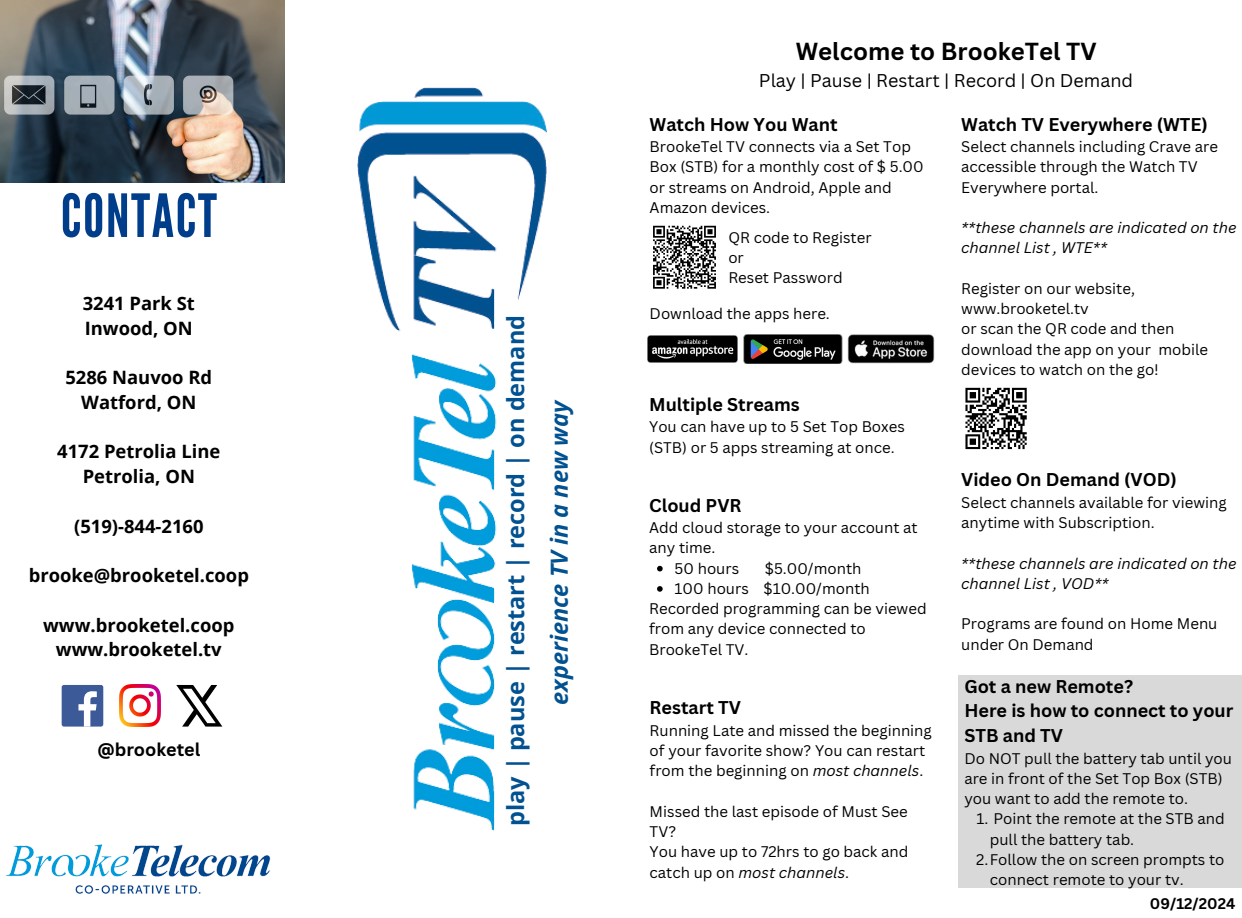
<style>
.page{position:relative;width:1242px;height:918px;background:#fff}
.page>*{position:absolute;margin:0;border:0;box-sizing:border-box;transform-origin:0 0}
.t1{font:59.4px "League Gothic";letter-spacing:.03em;color:#003d8b}
.t2{font:700 24px "Canva Sans";color:#000}
.t3{font:700 23.55px "Open Sans";color:#025190}
.t4{font:italic 700 23.55px "Open Sans";color:#025190}
.t5{font:700 18.45px/24.8px "Open Sans";color:#000;text-align:center}
.t6{font:700 18px/24.8px "Canva Sans";color:#000}
.t7{font:18px "Canva Sans";color:#000}
.t8{font:15px/20.2px "Canva Sans";color:#000}
.t9{font:italic 15px/20.2px "Canva Sans";color:#000}
.t10{font:700 15px "Canva Sans";color:#000}
.s1{font-style:italic}
</style>
<div class="page">
<img style="left:0;top:0;width:284px;height:182px">
<div style="left:62px;top:685px;width:41px;height:42px;background:#3d5a98;border-radius:2px"></div>
<svg style="left:78px;top:691px;width:19px;height:36px"></svg>
<img style="left:119px;top:685px;width:42px;height:42px">
<svg style="left:176px;top:685px;width:46px;height:42px"></svg>
<img style="left:6px;top:844px;width:265px;height:50px">
<svg style="left:653px;top:225px;width:63px;height:64px"></svg>
<img style="left:647px;top:335px;width:90px;height:27px">
<img style="left:848px;top:334px;width:86px;height:30px">
<img style="left:743px;top:334px;width:99px;height:29px">
<div style="left:958px;top:675px;width:284px;height:213px;background:#d9d9d9"></div>
<svg style="left:965px;top:387px;width:62px;height:63px"></svg>
<img style="left:357px;top:87px;width:189px;height:744px">
<svg style="left:657px;top:566px;width:6px;height:5px"></svg>
<svg style="left:657px;top:586px;width:6px;height:6px"></svg>
<p class="t1" style="left:61px;top:181px;width:157px">CONTACT</p>
<p class="t5" style="left:83px;top:290px;width:114px;text-align:left">3241 Park St<br>Inwood, ON</p>
<p class="t5" style="left:65px;top:365px;width:148px">5286 Nauvoo Rd<br>Watford, ON</p>
<h2 class="t5" style="left:57px;top:439px;width:165px">4172 Petrolia Line<br>Petrolia, ON</h2>
<h2 class="t5" style="left:74px;top:513px;width:131px">(519)-844-2160</h2>
<h4 class="t5" style="left:29px;top:563px;width:222px">brooke@brooketel.coop</h4>
<p class="t5" style="left:43px;top:612px;width:193px">www.brooketel.coop www.brooketel.tv</p>
<p class="t6" style="left:98px;top:737px;width:104px">@brooketel</p>
<p class="t3" style="left:499px;top:826px;width:512px;rotate:-90deg">play | pause | restart | record | on demand</p>
<p class="t4" style="left:543px;top:705px;width:308px;rotate:-90deg">experience TV in a new way</p>
<p class="t2" style="left:796px;top:34px;width:302px">Welcome to BrookeTel TV</p>
<p class="t7" style="left:759px;top:68px;width:376px">Play | Pause | Restart | Record | On Demand</p>
<p class="t6" style="left:650px;top:111px;width:190px">Watch How You Want</p>
<p class="t8" style="left:650px;top:136px;width:276px">BrookeTel TV connects via a Set Top<br>Box (STB) for a monthly cost of $ 5.00 or streams on Android, Apple and<br>Amazon devices.</p>
<h3 class="t6" style="left:961px;top:111px;width:248px">Watch TV Everywhere (WTE)</h3>
<p class="t8" style="left:961px;top:136px;width:258px">Select channels including Crave are accessible through the Watch TV<br>Everywhere portal.</p>
<p class="t9" style="left:961px;top:217px;width:277px">**these channels are indicated on the channel List , WTE**</p>
<p class="t8" style="left:961px;top:278px;width:175px">Register on our website, www.brooketel.tv</p>
<h3 class="t8" style="left:961px;top:318px;width:248px">or scan the QR code and then download the app on your mobile devices to watch on the go!</h3>
<p class="t8" style="left:728px;top:227px;width:145px">QR code to Register</p>
<p class="t8" style="left:728px;top:247px;width:17px">or</p>
<p class="t8" style="left:728px;top:267px;width:116px">Reset Password</p>
<p class="t8" style="left:650px;top:303px;width:182px">Download the apps here.</p>
<p class="t6" style="left:649px;top:392px;width:152px">Multiple Streams</p>
<p class="t8" style="left:649px;top:416px;width:257px">You can have up to 5 Set Top Boxes (STB) or 5 apps streaming at once.</p>
<p class="t6" style="left:649px;top:492px;width:94px">Cloud PVR</p>
<p class="t8" style="left:649px;top:517px;width:270px">Add cloud storage to your account at any time.</p>
<p class="t8" style="left:675px;top:558px;width:66px">50 hours</p>
<p class="t8" style="left:765px;top:558px;width:98px">$5.00/month</p>
<p class="t8" style="left:675px;top:578px;width:197px">100 hours $10.00/month</p>
<p class="t8" style="left:649px;top:598px;width:279px">Recorded programming can be viewed from any device connected to<br>BrookeTel TV.</p>
<p class="t6" style="left:650px;top:695px;width:93px">Restart TV</p>
<p class="t8" style="left:650px;top:720px;width:284px">Running Late and missed the beginning of your favorite show? You can restart from the beginning on <span class="s1">most channels</span>.</p>
<p class="t8" style="left:650px;top:801px;width:260px">Missed the last episode of Must See<br>TV?</p>
<p class="t8" style="left:650px;top:841px;width:260px">You have up to 72hrs to go back and catch up on <span class="s1">most channels</span>.</p>
<p class="t6" style="left:961px;top:467px;width:217px">Video On Demand (VOD)</p>
<p class="t8" style="left:961px;top:492px;width:267px">Select channels available for viewing anytime with Subscription.</p>
<p class="t9" style="left:961px;top:553px;width:277px">**these channels are indicated on the channel List , VOD**</p>
<p class="t8" style="left:961px;top:613px;width:258px">Programs are found on Home Menu under On Demand</p>
<p class="t6" style="left:964px;top:673px;width:170px">Got a new Remote?</p>
<p class="t6" style="left:964px;top:698px;width:271px">Here is how to connect to your<br>STB and TV</p>
<p class="t8" style="left:964px;top:748px;width:269px">Do NOT pull the battery tab until you are in front of the Set Top Box (STB) you want to add the remote to.</p>
<p class="t8" style="left:990px;top:808px;width:236px;text-indent:-13px">1. Point the remote at the STB and pull the battery tab.</p>
<p class="t8" style="left:990px;top:849px;width:236px;text-indent:-14px">2.Follow the on screen prompts to connect remote to your tv.</p>
<p class="t10" style="left:1150px;top:893px;width:87px">09/12/2024</p>
</div>
